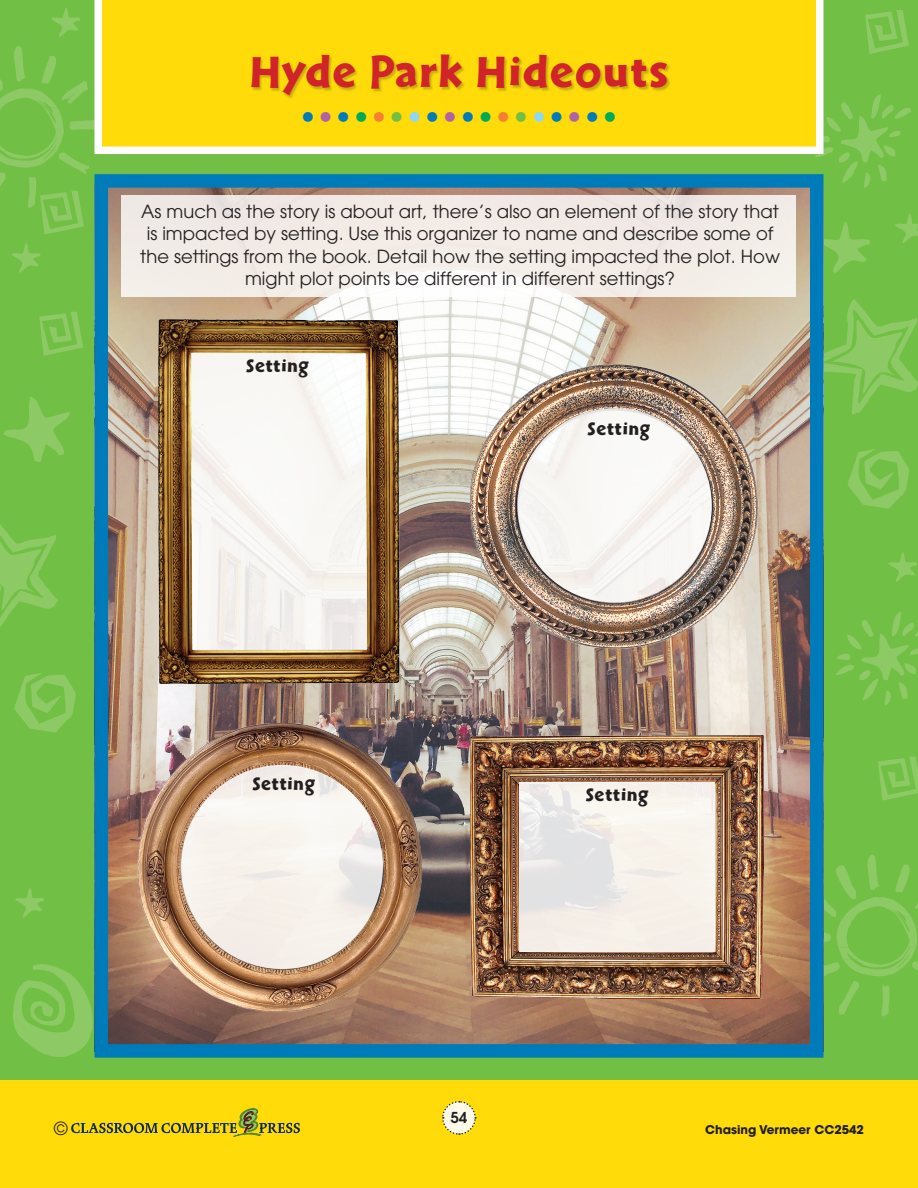
<style>
.page{position:relative;width:918px;height:1188px;background:#fff}
.page>*{position:absolute;margin:0;border:0;box-sizing:border-box;transform-origin:0 0}
.TG_Main_Header{font:46.5px "Cal Sans Heavy KB";letter-spacing:.035em;color:#d1232a}
.t1{font:700 42px "Futura";color:#007bba}
.TG_Main_Header-2{font:19.5px "Cal Sans Heavy KB";letter-spacing:.045em;color:#231f20}
.body_copy_AG_12_15{font:18px/22.5px "Avant Garde";color:#231f20;text-align:center}
.t2{font:600 15px "Avant Garde";color:#231f20}
.t3{font:700 12px "Avant Garde";color:#231f20}
.s1{color:#af63a5}
.s2{color:#00aa56}
.s3{color:#f48032}
.s4{color:#71bf44}
.s5{color:#8dd7f7}
</style>
<div class="page">
<div style="left:0;top:1080px;width:918px;height:108px;background:#ffdb0a"></div>
<svg style="left:71px;top:1109px;width:229px;height:28px"></svg>
<svg style="left:442px;top:1101px;width:35px;height:34px"></svg>
<div style="left:0;top:0;width:918px;height:1080px;background:#71bf44"></div>
<svg style="left:824px;top:855px;width:94px;height:162px"></svg>
<svg style="left:824px;top:299px;width:94px;height:116px"></svg>
<svg style="left:848px;top:449px;width:61px;height:60px"></svg>
<svg style="left:836px;top:612px;width:82px;height:93px"></svg>
<svg style="left:878px;top:756px;width:40px;height:45px"></svg>
<svg style="left:888px;top:552px;width:29px;height:30px"></svg>
<svg style="left:895px;top:213px;width:23px;height:30px"></svg>
<svg style="left:827px;top:94px;width:84px;height:94px"></svg>
<svg style="left:865px;top:10px;width:44px;height:44px"></svg>
<svg style="left:824px;top:222px;width:46px;height:51px"></svg>
<svg style="left:13px;top:964px;width:80px;height:93px"></svg>
<svg style="left:14px;top:673px;width:62px;height:60px"></svg>
<svg style="left:3px;top:397px;width:67px;height:65px"></svg>
<svg style="left:51px;top:8px;width:29px;height:29px"></svg>
<svg style="left:11px;top:243px;width:30px;height:30px"></svg>
<svg style="left:0;top:46px;width:91px;height:189px"></svg>
<svg style="left:0;top:524px;width:58px;height:103px"></svg>
<svg style="left:39px;top:312px;width:44px;height:44px"></svg>
<svg style="left:15px;top:888px;width:29px;height:30px"></svg>
<svg style="left:91px;top:0;width:736px;height:157px;background:#fadc1f"></svg>
<img style="left:109px;top:189px;width:700px;height:854px">
<div style="left:94px;top:174px;width:730px;height:884px;border:14px solid #007bba"></div>
<div style="left:251px;top:55px;width:420px;height:45px;background:#231f20;opacity:.25"></div>
<svg style="left:122px;top:195px;width:674px;height:102px;background:#f2ece7"></svg>
<img style="left:151px;top:313px;width:257px;height:376px">
<img style="left:471px;top:735px;width:293px;height:264px">
<div style="left:514px;top:782px;width:206px;height:179px;background:#231f20;opacity:.3"></div>
<svg style="left:519px;top:782px;width:196px;height:170px;background:#f1ede9"></svg>
<img style="left:451px;top:353px;width:315px;height:304px">
<div style="left:512px;top:408px;width:205px;height:204px;background:#231f20;opacity:.3"></div>
<div style="left:517px;top:408px;width:195px;height:195px;background:#f8f7f4;border-radius:50%"></div>
<img style="left:120px;top:712px;width:314px;height:305px">
<div style="left:176px;top:764px;width:212px;height:215px;background:#231f20;opacity:.3"></div>
<div style="left:181px;top:765px;width:202px;height:204px;background:linear-gradient(to right,#f9f3ec,#f0edeb);border-radius:50%"></div>
<p class="TG_Main_Header" style="left:250px;top:45px;width:420px">HYDE PARK HIDEOUTS</p>
<p class="t1" style="left:301px;top:78px;width:318px">.<span class="s1">.</span>.<span class="s2">.</span><span class="s3">.</span><span class="s4">.</span><span class="s5">.</span>.<span class="s1">.</span>.<span class="s2">.</span><span class="s3">.</span><span class="s4">.</span><span class="s5">.</span>.<span class="s1">.</span>.<span class="s2">.</span></p>
<p class="body_copy_AG_12_15" style="left:140px;top:200px;width:641px">As much as the story is about art, there’s also an element of the story that is impacted by setting. Use this organizer to name and describe some of the settings from the book. Detail how the setting impacted the plot. How might plot points be different in different settings?</p>
<p class="TG_Main_Header-2" style="left:246px;top:355px;width:64px">SETTING</p>
<p class="TG_Main_Header-2" style="left:252px;top:772px;width:64px">SETTING</p>
<p class="TG_Main_Header-2" style="left:588px;top:417px;width:64px">SETTING</p>
<p class="TG_Main_Header-2" style="left:586px;top:783px;width:64px">SETTING</p>
<p class="t2" style="left:451px;top:1108px;width:18px">54</p>
<p class="body_copy_AG_12_15" style="left:54px;top:1117px;width:15px">©</p>
<p class="t3" style="left:705px;top:1122px;width:160px">Chasing Vermeer CC2542</p>
</div>
